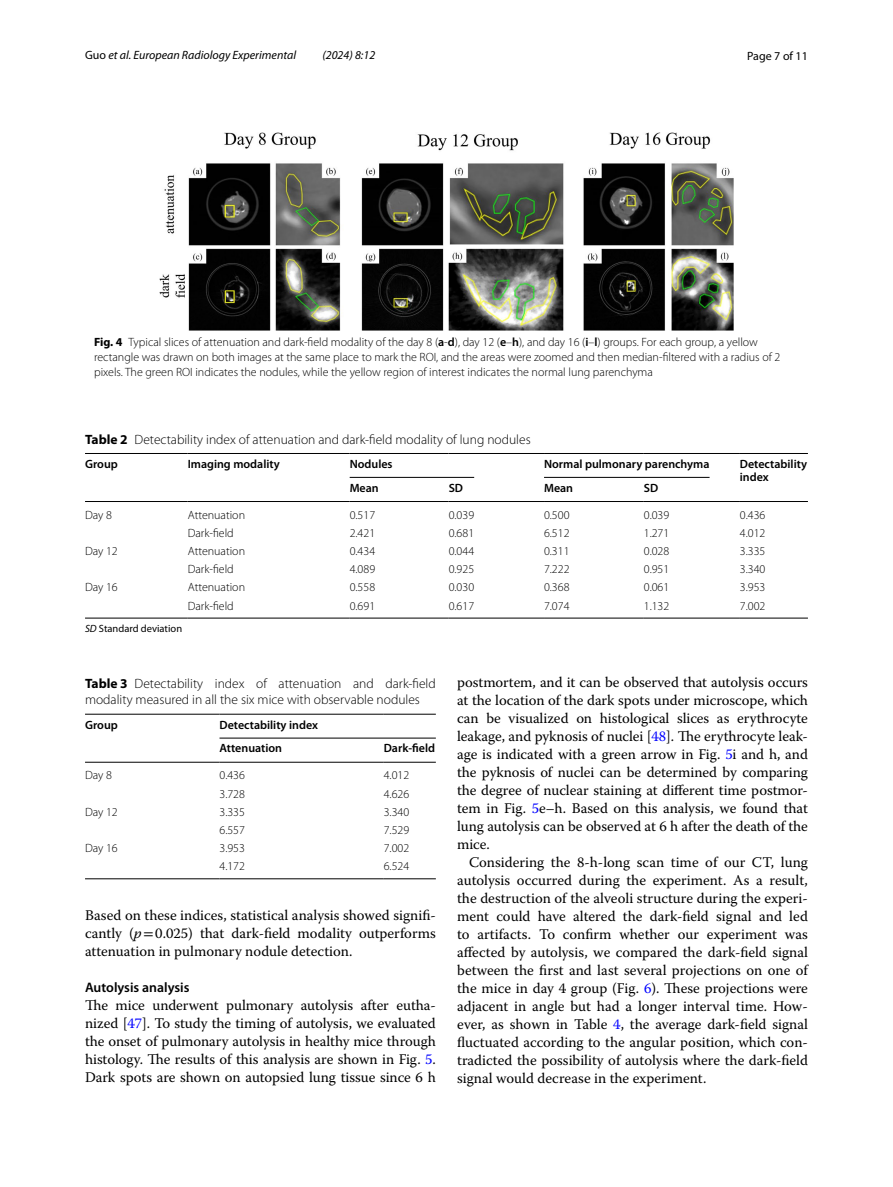
<style>
.page{position:relative;width:893px;height:1187px;background:#fff}
.page>*{position:absolute;margin:0;border:0;box-sizing:border-box;transform-origin:0 0}
.t1{font:14.7px/18px "Warnock Pro";color:#000;text-align:justify}
.t2{font:600 13.8px "Myriad Pro";color:#000}
.t3{font:300 13.5px/16.5px "Myriad Pro";color:#000}
.t4{font:300 12px/15px "Myriad Pro";color:#000}
.t5{font:600 12px/13.5px "Myriad Pro";color:#000}
.t6{font:italic 12px "Myriad Pro";color:#000}
.t7{font:12px "Myriad Pro";color:#000}
.t8{font:10.5px "Myriad Pro";color:#000}
.s1{font-style:normal}
.s2{font-weight:700}
.s3{font-weight:600}
.s4{font-style:italic}
.s5{font-family:"STIX"}
.s6{color:#00f}
</style>
<div class="page">
<img style="left:159px;top:133px;width:575px;height:198px">
<hr style="left:85px;top:453px;width:103px;height:1px;background:#000">
<hr style="left:85px;top:501px;width:103px;height:1px;background:#000">
<hr style="left:188px;top:453px;width:162px;height:1px;background:#000">
<hr style="left:188px;top:501px;width:162px;height:1px;background:#000">
<hr style="left:350px;top:453px;width:99px;height:1px;background:#000">
<hr style="left:449px;top:453px;width:95px;height:1px;background:#000">
<hr style="left:544px;top:453px;width:100px;height:1px;background:#000">
<hr style="left:644px;top:453px;width:96px;height:1px;background:#000">
<hr style="left:740px;top:453px;width:68px;height:1px;background:#000">
<hr style="left:740px;top:501px;width:68px;height:1px;background:#000">
<hr style="left:350px;top:501px;width:99px;height:1px;background:#000">
<hr style="left:449px;top:501px;width:95px;height:1px;background:#000">
<hr style="left:544px;top:501px;width:100px;height:1px;background:#000">
<hr style="left:644px;top:501px;width:96px;height:1px;background:#000">
<hr style="left:85px;top:617px;width:103px;height:1px;background:#000">
<hr style="left:188px;top:617px;width:162px;height:1px;background:#000">
<hr style="left:350px;top:617px;width:99px;height:1px;background:#000">
<hr style="left:449px;top:617px;width:95px;height:1px;background:#000">
<hr style="left:544px;top:617px;width:100px;height:1px;background:#000">
<hr style="left:644px;top:617px;width:96px;height:1px;background:#000">
<hr style="left:740px;top:617px;width:68px;height:1px;background:#000">
<hr style="left:350px;top:477px;width:124px;height:1px;background:#000">
<hr style="left:544px;top:477px;width:166px;height:1px;background:#000">
<hr style="left:85px;top:714px;width:134px;height:1px;background:#000">
<hr style="left:85px;top:762px;width:134px;height:1px;background:#000">
<hr style="left:219px;top:714px;width:165px;height:1px;background:#000">
<hr style="left:384px;top:714px;width:52px;height:1px;background:#000">
<hr style="left:219px;top:762px;width:165px;height:1px;background:#000">
<hr style="left:384px;top:762px;width:52px;height:1px;background:#000">
<hr style="left:85px;top:878px;width:134px;height:1px;background:#000">
<hr style="left:219px;top:878px;width:165px;height:1px;background:#000">
<hr style="left:384px;top:878px;width:52px;height:1px;background:#000">
<hr style="left:219px;top:737px;width:217px;height:1px;background:#000">
<p class="t6" style="left:85px;top:48px;width:213px"><span class="s1">Guo</span> et al. European Radiology Experimental</p>
<p class="t6" style="left:322px;top:48px;width:54px">(2024) 8:12</p>
<p class="t7" style="left:747px;top:48px;width:62px">Page 7 of 11</p>
<p class="t4" style="left:94px;top:335px;width:688px"><span class="s2">Fig. 4</span> Typical slices of attenuation and dark-field modality of the day 8 (<span class="s3">a</span>-<span class="s3">d</span>), day 12 (<span class="s3">e</span>–<span class="s3">h</span>), and day 16 (<span class="s3">i</span>–<span class="s3">l</span>) groups. For each group, a yellow rectangle was drawn on both images at the same place to mark the ROI, and the areas were zoomed and then median-filtered with a radius of 2 pixels. The green ROI indicates the nodules, while the yellow region of interest indicates the normal lung parenchyma</p>
<p class="t3" style="left:85px;top:431px;width:447px"><span class="s2">Table 2</span> Detectability index of attenuation and dark-field modality of lung nodules</p>
<p class="t5" style="left:85px;top:457px;width:34px">Group</p>
<p class="t5" style="left:188px;top:457px;width:94px">Imaging modality</p>
<p class="t5" style="left:350px;top:457px;width:44px">Nodules</p>
<p class="t5" style="left:544px;top:457px;width:167px">Normal pulmonary parenchyma</p>
<p class="t5" style="left:740px;top:457px;width:69px">Detectability index</p>
<p class="t5" style="left:350px;top:480px;width:31px">Mean</p>
<p class="t5" style="left:449px;top:480px;width:16px">SD</p>
<p class="t5" style="left:544px;top:480px;width:31px">Mean</p>
<p class="t5" style="left:644px;top:480px;width:16px">SD</p>
<p class="t4" style="left:85px;top:507px;width:28px">Day 8</p>
<p class="t4" style="left:188px;top:507px;width:59px">Attenuation</p>
<p class="t4" style="left:350px;top:507px;width:27px">0.517</p>
<p class="t4" style="left:449px;top:507px;width:27px">0.039</p>
<p class="t4" style="left:544px;top:507px;width:27px">0.500</p>
<p class="t4" style="left:644px;top:507px;width:27px">0.039</p>
<p class="t4" style="left:740px;top:507px;width:27px">0.436</p>
<p class="t4" style="left:188px;top:525px;width:48px">Dark-field</p>
<p class="t4" style="left:350px;top:525px;width:27px">2.421</p>
<p class="t4" style="left:449px;top:525px;width:27px">0.681</p>
<p class="t4" style="left:544px;top:525px;width:27px">6.512</p>
<p class="t4" style="left:644px;top:525px;width:27px">1.271</p>
<p class="t4" style="left:740px;top:525px;width:27px">4.012</p>
<p class="t4" style="left:85px;top:543px;width:34px">Day 12</p>
<p class="t4" style="left:188px;top:543px;width:59px">Attenuation</p>
<p class="t4" style="left:350px;top:543px;width:27px">0.434</p>
<p class="t4" style="left:449px;top:543px;width:27px">0.044</p>
<p class="t4" style="left:544px;top:543px;width:27px">0.311</p>
<p class="t4" style="left:644px;top:543px;width:27px">0.028</p>
<p class="t4" style="left:740px;top:543px;width:27px">3.335</p>
<p class="t4" style="left:188px;top:561px;width:48px">Dark-field</p>
<p class="t4" style="left:350px;top:561px;width:27px">4.089</p>
<p class="t4" style="left:449px;top:561px;width:27px">0.925</p>
<p class="t4" style="left:544px;top:561px;width:27px">7.222</p>
<p class="t4" style="left:644px;top:561px;width:27px">0.951</p>
<p class="t4" style="left:740px;top:561px;width:27px">3.340</p>
<p class="t4" style="left:85px;top:580px;width:34px">Day 16</p>
<p class="t4" style="left:188px;top:580px;width:59px">Attenuation</p>
<p class="t4" style="left:350px;top:580px;width:27px">0.558</p>
<p class="t4" style="left:449px;top:580px;width:27px">0.030</p>
<p class="t4" style="left:544px;top:580px;width:27px">0.368</p>
<p class="t4" style="left:644px;top:580px;width:27px">0.061</p>
<p class="t4" style="left:740px;top:580px;width:27px">3.953</p>
<p class="t4" style="left:188px;top:598px;width:48px">Dark-field</p>
<p class="t4" style="left:350px;top:598px;width:27px">0.691</p>
<p class="t4" style="left:449px;top:598px;width:27px">0.617</p>
<p class="t4" style="left:544px;top:598px;width:27px">7.074</p>
<p class="t4" style="left:644px;top:598px;width:27px">1.132</p>
<p class="t4" style="left:740px;top:598px;width:27px">7.002</p>
<p class="t8" style="left:85px;top:622px;width:99px"><span class="s4">SD</span> Standard deviation</p>
<p class="t3" style="left:85px;top:675px;width:352px"><span class="s2">Table 3</span> Detectability index of attenuation and dark-field modality measured in all the six mice with observable nodules</p>
<p class="t5" style="left:85px;top:717px;width:34px">Group</p>
<p class="t5" style="left:219px;top:712px;width:100px;line-height:23.9px">Detectability index<br>Attenuation</p>
<p class="t5" style="left:384px;top:741px;width:53px">Dark-field</p>
<p class="t4" style="left:85px;top:768px;width:28px">Day 8</p>
<p class="t4" style="left:219px;top:768px;width:27px">0.436</p>
<p class="t4" style="left:384px;top:768px;width:27px">4.012</p>
<p class="t4" style="left:219px;top:786px;width:27px">3.728</p>
<p class="t4" style="left:384px;top:786px;width:27px">4.626</p>
<p class="t4" style="left:85px;top:804px;width:34px">Day 12</p>
<p class="t4" style="left:219px;top:804px;width:27px">3.335</p>
<p class="t4" style="left:384px;top:804px;width:27px">3.340</p>
<p class="t4" style="left:219px;top:822px;width:27px">6.557</p>
<p class="t4" style="left:384px;top:822px;width:27px">7.529</p>
<p class="t4" style="left:85px;top:840px;width:34px">Day 16</p>
<p class="t4" style="left:219px;top:840px;width:27px">3.953</p>
<p class="t4" style="left:384px;top:840px;width:27px">7.002</p>
<p class="t4" style="left:219px;top:858px;width:27px">4.172</p>
<p class="t4" style="left:384px;top:858px;width:27px">6.524</p>
<p class="t1" style="left:85px;top:905px;width:352px">Based on these indices, statistical analysis showed signifi&shy;cantly (<span class="s4">p</span><span class="s5">=</span>0.025) that dark-field modality outperforms attenuation in pulmonary nodule detection.</p>
<p class="t2" style="left:85px;top:978px;width:106px">Autolysis analysis</p>
<p class="t1" style="left:85px;top:995px;width:352px">The mice underwent pulmonary autolysis after eutha&shy;nized [<span class="s6">47</span>]. To study the timing of autolysis, we evaluated the onset of pulmonary autolysis in healthy mice through histology. The results of this analysis are shown in Fig. <span class="s6">5</span>.<br>Dark spots are shown on autopsied lung tissue since 6 h</p>
<p class="t1" style="left:457px;top:672px;width:352px">postmortem, and it can be observed that autolysis occurs at the location of the dark spots under microscope, which can be visualized on histological slices as erythrocyte leakage, and pyknosis of nuclei [<span class="s6">48</span>]. The erythrocyte leak&shy;age is indicated with a green arrow in Fig. <span class="s6">5</span>i and h, and the pyknosis of nuclei can be determined by comparing the degree of nuclear staining at different time postmor&shy;tem in Fig. <span class="s6">5</span>e–h. Based on this analysis, we found that lung autolysis can be observed at 6 h after the death of the mice.</p>
<p class="t1" style="left:457px;top:852px;width:352px;text-indent:12px">Considering the 8-h-long scan time of our CT, lung autolysis occurred during the experiment. As a result, the destruction of the alveoli structure during the experi&shy;ment could have altered the dark-field signal and led to artifacts. To confirm whether our experiment was affected by autolysis, we compared the dark-field signal between the first and last several projections on one of the mice in day 4 group (Fig. <span class="s6">6</span>). These projections were adjacent in angle but had a longer interval time. How&shy;ever, as shown in Table <span class="s6">4</span>, the average dark-field signal fluctuated according to the angular position, which con&shy;tradicted the possibility of autolysis where the dark-field signal would decrease in the experiment.</p>
</div>
